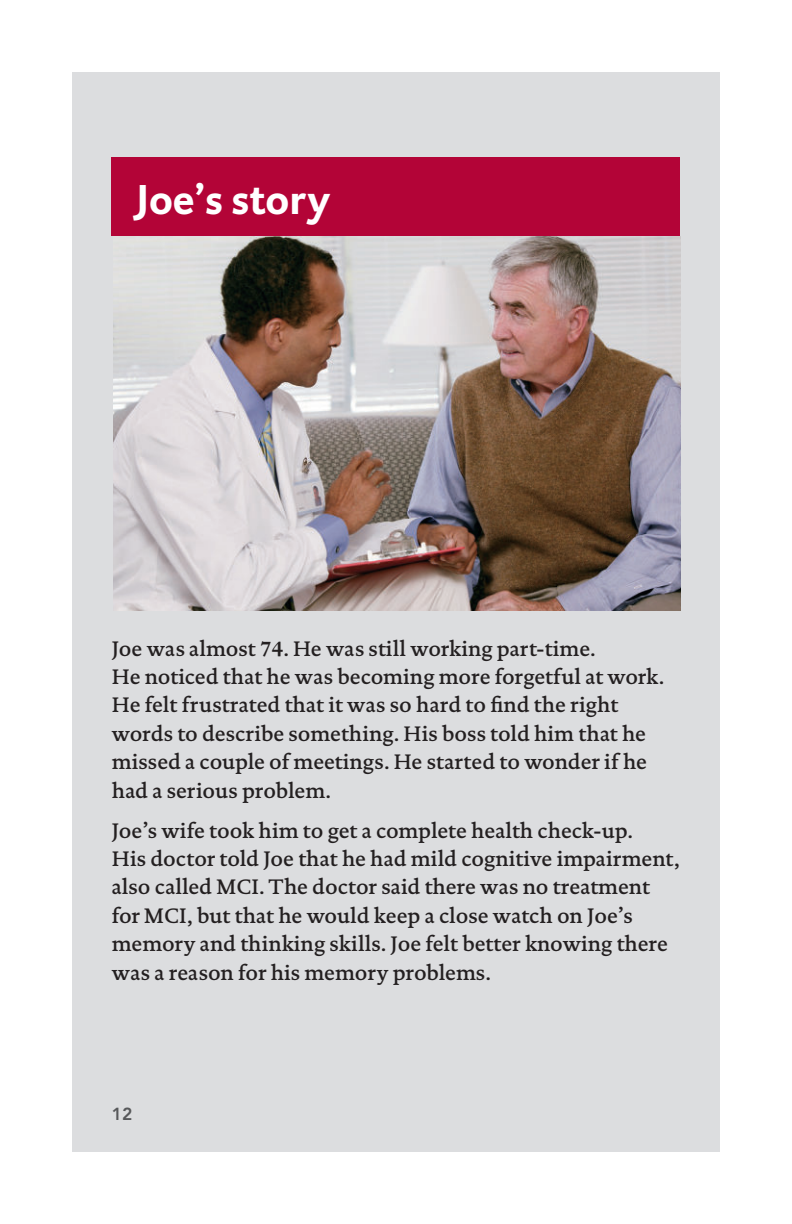
<style>
.page{position:relative;width:792px;height:1224px;background:#fff}
.page>*{position:absolute;margin:0;border:0;box-sizing:border-box;transform-origin:0 0}
.t1{font:700 42.6px "DTL Caspari ST";color:#fff}
.t2{font:21.4px/28.4px "DTL Documenta ST Medium";color:#231f20}
.t3{font:800 17.4px "Avenir";color:#57585a}
.s1{font-family:"Janson Text";font-weight:700;font-size:20.6px}
</style>
<div class="page">
<div style="left:72px;top:72px;width:648px;height:1080px;background:#dcdddf"></div>
<div style="left:112px;top:157px;width:568px;height:79px;background:#b30437"></div>
<img style="left:113px;top:236px;width:567px;height:374px">
<h1 class="t1" style="left:135px;top:183px;width:197px">Joe’s story</h1>
<p class="t2" style="left:112px;top:636px;width:554px">Joe was almost <span class="s1">74</span>. He was still working part-time.<br>He noticed that he was becoming more forgetful at work.<br>He felt frustrated that it was so hard to find the right words to describe something. His boss told him that he missed a couple of meetings. He started to wonder if he had a serious problem.</p>
<p class="t2" style="left:112px;top:818px;width:569px">Joe’s wife took him to get a complete health check-up.<br>His doctor told Joe that he had mild cognitive impairment, also called MCI. The doctor said there was no treatment for MCI, but that he would keep a close watch on Joe’s memory and thinking skills. Joe felt better knowing there was a reason for his memory problems.</p>
<p class="t3" style="left:112px;top:1104px;width:22px">12</p>
</div>
